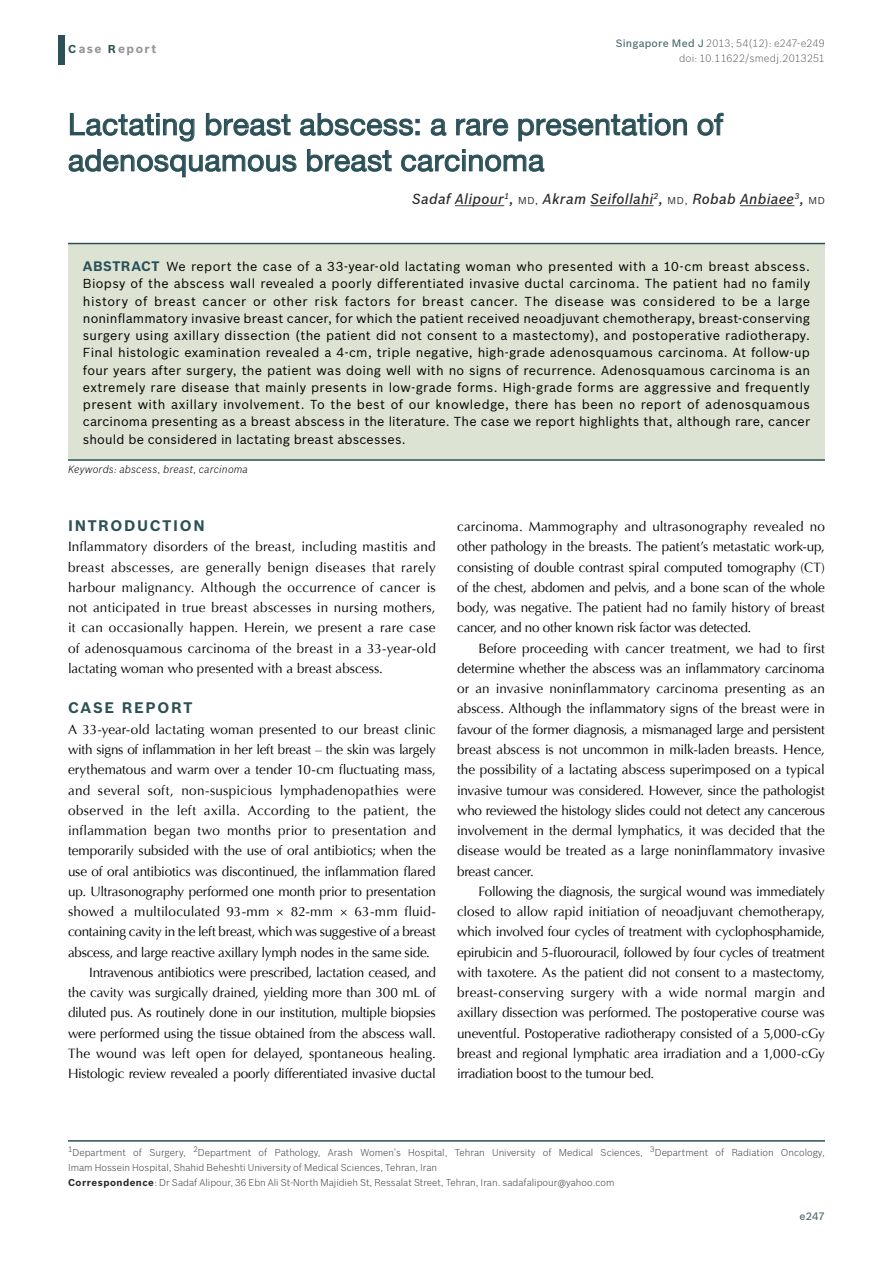
<style>
.page{position:relative;width:893px;height:1263px;background:#fff}
.page>*{position:absolute;margin:0;border:0;box-sizing:border-box;transform-origin:0 0}
.t1{font:30px/36px "Helvetica Neue";letter-spacing:.015em;color:#2b5057}
.t2{font:700 15px "Bosch Sans";letter-spacing:.11em;color:#2b5057}
.t3{font:italic 500 14.25px "Bosch Sans";letter-spacing:.02em;color:#292829}
.t4{font:13.5px/20.2px "Optima";letter-spacing:-.01em;color:#000;text-align:justify}
.t5{font:13.5px "Optima";letter-spacing:.025em;color:#000}
.t6{font:13.5px "Optima";letter-spacing:.01em;color:#000}
.t7{font:13.5px "Optima";letter-spacing:.02em;color:#000}
.t8{font:12.75px/17.2px "Bosch Sans";letter-spacing:.01em;color:#000;text-align:justify}
.t9{font:700 12px "Bosch Sans";letter-spacing:.12em;color:#939598}
.t10{font:300 10.5px/15px "Bosch Sans";letter-spacing:.015em;color:#636466;text-align:right}
.t11{font:italic 300 10.5px "Bosch Sans";letter-spacing:.015em;color:#000}
.t12{font:500 10.5px "Bosch Sans";color:#4b6a70}
.t13{font:300 9.75px/15px "Bosch Sans";color:#414042}
.t14{font:300 7.8px "Bosch Sans";color:#414042}
.s1{font-size:11.25px;color:#2b5057}
.s2{font-weight:500;color:#4b6a70}
.s3{font-weight:400;font-style:normal;font-size:9.75px}
.s4{font-weight:700;font-size:13.5px;color:#2b5057}
.s5{font-weight:700;color:#292829}
</style>
<div class="page">
<div style="left:58px;top:35px;width:7px;height:29px;background:#2b5057"></div>
<svg style="left:70px;top:113px;width:125px;height:29px"></svg>
<svg style="left:206px;top:113px;width:85px;height:23px"></svg>
<svg style="left:300px;top:113px;width:120px;height:23px"></svg>
<svg style="left:430px;top:118px;width:17px;height:18px"></svg>
<svg style="left:456px;top:118px;width:52px;height:18px"></svg>
<svg style="left:518px;top:113px;width:169px;height:29px"></svg>
<svg style="left:697px;top:112px;width:27px;height:24px"></svg>
<svg style="left:68px;top:149px;width:229px;height:29px"></svg>
<svg style="left:307px;top:149px;width:85px;height:23px"></svg>
<svg style="left:401px;top:149px;width:144px;height:23px"></svg>
<hr style="left:455px;top:205px;width:49px;height:1px;background:#414042">
<hr style="left:590px;top:205px;width:64px;height:1px;background:#414042">
<hr style="left:740px;top:205px;width:54px;height:1px;background:#414042">
<hr style="left:68px;top:1140px;width:757px;height:1px;background:#2b5057">
<div style="left:68px;top:243px;width:757px;height:216px;background:#dce3d3"></div>
<hr style="left:68px;top:243px;width:757px;height:1px;background:#2b5057">
<hr style="left:68px;top:459px;width:757px;height:2px;background:#2b5057">
<p class="t9" style="left:68px;top:41px;width:90px"><span class="s1">C</span>ase <span class="s1">R</span>eport</p>
<p class="t10" style="left:616px;top:35px;width:211px"><span class="s2">Singapore Med J</span> 2013; 54(12): e247-e249 doi: 10.11622/smedj.2013251</p>
<h1 class="t1" style="left:68px;top:104px;width:656px">Lactating breast abscess: a rare presentation of adenosquamous breast carcinoma</h1>
<p class="t3" style="left:412px;top:189px;width:414px">Sadaf Alipour<sup>1</sup>, <span class="s3">MD,</span> Akram Seifollahi<sup>2</sup>, <span class="s3">MD,</span> Robab Anbiaee<sup>3</sup>, <span class="s3">MD</span></p>
<p class="t8" style="left:83px;top:258px;width:729px"><span class="s4">ABSTRACT</span> We report the case of a 33-year-old lactating woman who presented with a 10-cm breast abscess.<br>Biopsy of the abscess wall revealed a poorly differentiated invasive ductal carcinoma. The patient had no family history of breast cancer or other risk factors for breast cancer. The disease was considered to be a large noninflammatory invasive breast cancer, for which the patient received neoadjuvant chemotherapy, breast-conserving surgery using axillary dissection (the patient did not consent to a mastectomy), and postoperative radiotherapy.<br>Final histologic examination revealed a 4-cm, triple negative, high-grade adenosquamous carcinoma. At follow-up four years after surgery, the patient was doing well with no signs of recurrence. Adenosquamous carcinoma is an extremely rare disease that mainly presents in low-grade forms. High-grade forms are aggressive and frequently present with axillary involvement. To the best of our knowledge, there has been no report of adenosquamous carcinoma presenting as a breast abscess in the literature. The case we report highlights that, although rare, cancer should be considered in lactating breast abscesses.</p>
<p class="t11" style="left:68px;top:463px;width:181px">Keywords: abscess, breast, carcinoma</p>
<p class="t2" style="left:68px;top:516px;width:138px">INTRODUCTION</p>
<p class="t4" style="left:68px;top:537px;width:369px">Inflammatory disorders of the breast, including mastitis and breast abscesses, are generally benign diseases that rarely harbour malignancy. Although the occurrence of cancer is not anticipated in true breast abscesses in nursing mothers, it can occasionally happen. Herein, we present a rare case of adenosquamous carcinoma of the breast in a 33-year-old lactating woman who presented with a breast abscess.</p>
<p class="t2" style="left:68px;top:699px;width:126px">CASE REPORT</p>
<p class="t4" style="left:68px;top:719px;width:369px">A 33-year-old lactating woman presented to our breast clinic</p>
<p class="t4" style="left:68px;top:739px;width:369px">with signs of inflammation in her left breast – the skin was largely</p>
<p class="t4" style="left:68px;top:760px;width:369px">erythematous and warm over a tender 10-cm fluctuating mass,</p>
<p class="t5" style="left:68px;top:782px;width:369px">and several soft, non-suspicious lymphadenopathies were</p>
<p class="t5" style="left:68px;top:802px;width:369px">observed in the left axilla. According to the patient, the</p>
<p class="t7" style="left:68px;top:822px;width:369px">inflammation began two months prior to presentation and</p>
<p class="t4" style="left:68px;top:841px;width:369px">temporarily subsided with the use of oral antibiotics; when the</p>
<p class="t4" style="left:68px;top:861px;width:369px">use of oral antibiotics was discontinued, the inflammation flared</p>
<p class="t4" style="left:68px;top:881px;width:369px">up. Ultrasonography performed one month prior to presentation</p>
<p class="t6" style="left:68px;top:903px;width:369px">showed a multiloculated 93-mm × 82-mm × 63-mm fluid-</p>
<p class="t4" style="left:68px;top:922px;width:369px">containing cavity in the left breast, which was suggestive of a breast</p>
<p class="t4" style="left:68px;top:942px;width:364px">abscess, and large reactive axillary lymph nodes in the same side.</p>
<p class="t4" style="left:89px;top:962px;width:348px">Intravenous antibiotics were prescribed, lactation ceased, and</p>
<p class="t4" style="left:68px;top:982px;width:369px">the cavity was surgically drained, yielding more than 300 mL of</p>
<p class="t4" style="left:68px;top:1003px;width:369px">diluted pus. As routinely done in our institution, multiple biopsies</p>
<p class="t4" style="left:68px;top:1023px;width:369px">were performed using the tissue obtained from the abscess wall.</p>
<p class="t6" style="left:68px;top:1045px;width:369px">The wound was left open for delayed, spontaneous healing.</p>
<p class="t4" style="left:68px;top:1063px;width:369px">Histologic review revealed a poorly differentiated invasive ductal</p>
<p class="t4" style="left:457px;top:517px;width:369px">carcinoma. Mammography and ultrasonography revealed no other pathology in the breasts. The patient’s metastatic work-up, consisting of double contrast spiral computed tomography (CT) of the chest, abdomen and pelvis, and a bone scan of the whole body, was negative. The patient had no family history of breast cancer, and no other known risk factor was detected.</p>
<p class="t4" style="left:457px;top:638px;width:369px;text-indent:21px">Before proceeding with cancer treatment, we had to first determine whether the abscess was an inflammatory carcinoma or an invasive noninflammatory carcinoma presenting as an abscess. Although the inflammatory signs of the breast were in favour of the former diagnosis, a mismanaged large and persistent breast abscess is not uncommon in milk-laden breasts. Hence, the possibility of a lactating abscess superimposed on a typical invasive tumour was considered. However, since the pathologist who reviewed the histology slides could not detect any cancerous involvement in the dermal lymphatics, it was decided that the disease would be treated as a large noninflammatory invasive breast cancer.</p>
<p class="t4" style="left:457px;top:881px;width:369px;text-indent:21px">Following the diagnosis, the surgical wound was immediately closed to allow rapid initiation of neoadjuvant chemotherapy, which involved four cycles of treatment with cyclophosphamide, epirubicin and 5-fluorouracil, followed by four cycles of treatment with taxotere. As the patient did not consent to a mastectomy, breast-conserving surgery with a wide normal margin and axillary dissection was performed. The postoperative course was uneventful. Postoperative radiotherapy consisted of a 5,000-cGy breast and regional lymphatic area irradiation and a 1,000-cGy irradiation boost to the tumour bed.</p>
<p class="t14" style="left:68px;top:1144px;width:6px">1</p>
<p class="t13" style="left:73px;top:1145px;width:115px">Department of Surgery,</p>
<p class="t14" style="left:193px;top:1144px;width:6px">2</p>
<p class="t13" style="left:198px;top:1145px;width:447px">Department of Pathology, Arash Women’s Hospital, Tehran University of Medical Sciences,</p>
<p class="t14" style="left:650px;top:1144px;width:6px">3</p>
<p class="t13" style="left:655px;top:1145px;width:172px">Department of Radiation Oncology,</p>
<p class="t13" style="left:68px;top:1160px;width:548px">Imam Hossein Hospital, Shahid Beheshti University of Medical Sciences, Tehran, Iran<br><span class="s5">Correspondence</span>: Dr Sadaf Alipour, 36 Ebn Ali St-North Majidieh St, Ressalat Street, Tehran, Iran. sadafalipour@yahoo.com</p>
<p class="t12" style="left:799px;top:1210px;width:27px">e247</p>
</div>
